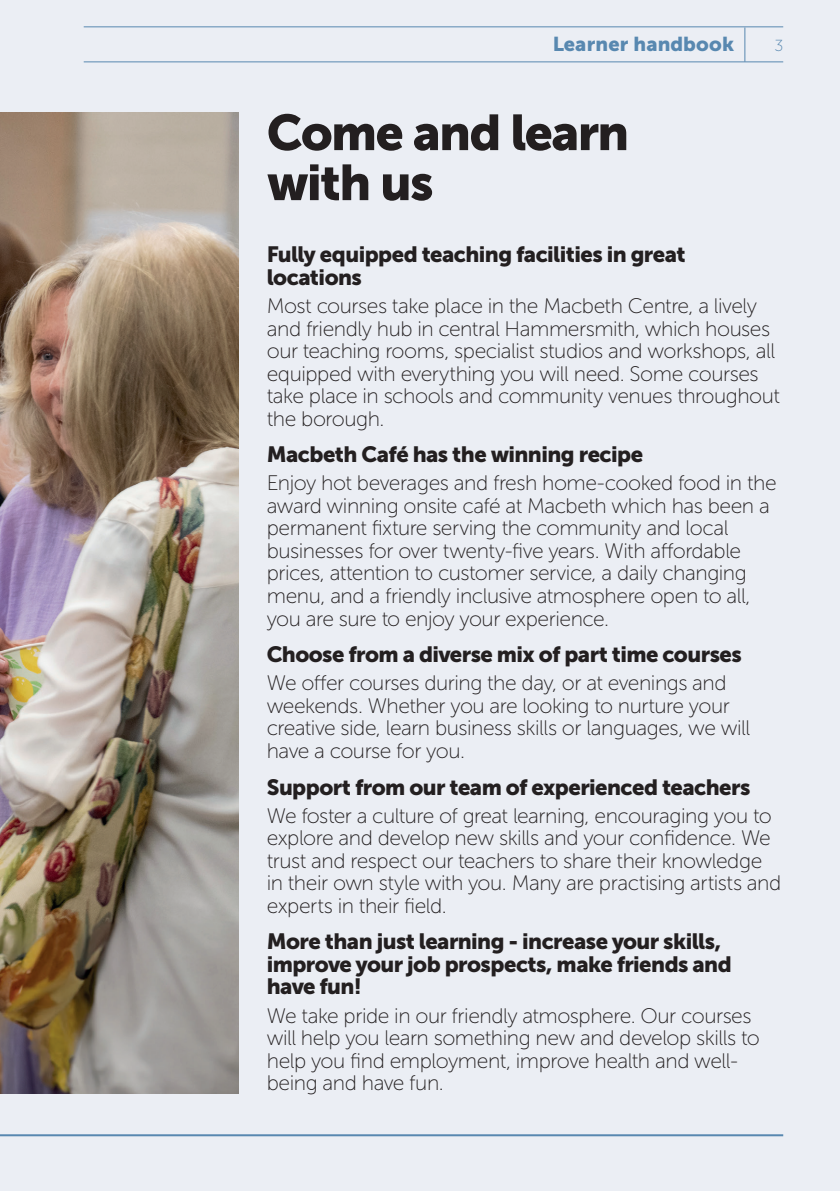
<style>
.page{position:relative;width:840px;height:1191px;background:#fff}
.page>*{position:absolute;margin:0;border:0;box-sizing:border-box;transform-origin:0 0}
.Header1_Red{font:50px/50px "Museo Sans 900";letter-spacing:-.035em;color:#231f20}
.t1{font:22px/22.4px "Museo Sans 900";letter-spacing:-.025em;color:#231f20}
.t2{font:21px/22.4px "Museo Sans 100";letter-spacing:-.02em;color:#231f20}
.t3{font:20px "Museo Sans 900";letter-spacing:.01em;color:#5888b0}
.t4{font:16px "Museo Sans 100";color:#5888b0}
</style>
<div class="page">
<div style="left:0;top:0;width:839px;height:1191px;background:#ebeef4"></div>
<img style="left:0;top:113px;width:238px;height:980px">
<hr style="left:0;top:1134px;width:782px;height:2px;background:#5888b0">
<hr style="left:84px;top:26px;width:698px;height:1px;background:#5888b0">
<hr style="left:84px;top:61px;width:698px;height:1px;background:#5888b0">
<hr style="left:744px;top:27px;width:1px;height:35px;background:#5888b0">
<p class="t3" style="left:552px;top:33px;width:183px">Learner handbook</p>
<p class="t4" style="left:773px;top:37px;width:10px">3</p>
<p class="Header1_Red" style="left:266px;top:107px;width:363px">Come and learn with us</p>
<p class="t1" style="left:266px;top:243px;width:420px">Fully equipped teaching facilities in great locations</p>
<p class="t2" style="left:266px;top:295px;width:514px">Most courses take place in the Macbeth Centre, a lively and friendly hub in central Hammersmith, which houses our teaching rooms, specialist studios and workshops, all equipped with everything you will need. Some courses take place in schools and community venues throughout the borough.</p>
<p class="t1" style="left:266px;top:443px;width:377px">Macbeth Café has the winning recipe</p>
<p class="t2" style="left:266px;top:472px;width:511px">Enjoy hot beverages and fresh home-cooked food in the award winning onsite café at Macbeth which has been a permanent fixture serving the community and local businesses for over twenty-five years. With affordable prices, attention to customer service, a daily changing menu, and a friendly inclusive atmosphere open to all, you are sure to enjoy your experience.</p>
<p class="t1" style="left:266px;top:643px;width:476px">Choose from a diverse mix of part time courses</p>
<p class="t2" style="left:266px;top:672px;width:485px">We offer courses during the day, or at evenings and weekends. Whether you are looking to nurture your creative side, learn business skills or languages, we will have a course for you.</p>
<p class="t1" style="left:266px;top:775px;width:485px">Support from our team of experienced teachers</p>
<p class="t2" style="left:266px;top:804px;width:516px">We foster a culture of great learning, encouraging you to explore and develop new skills and your confidence. We trust and respect our teachers to share their knowledge in their own style with you. Many are practising artists and experts in their field.</p>
<p class="t1" style="left:266px;top:930px;width:466px">More than just learning - increase your skills, improve your job prospects, make friends and have fun!</p>
<p class="t2" style="left:266px;top:1004px;width:494px">We take pride in our friendly atmosphere. Our courses will help you learn something new and develop skills to help you find employment, improve health and well&shy;being and have fun.</p>
</div>
